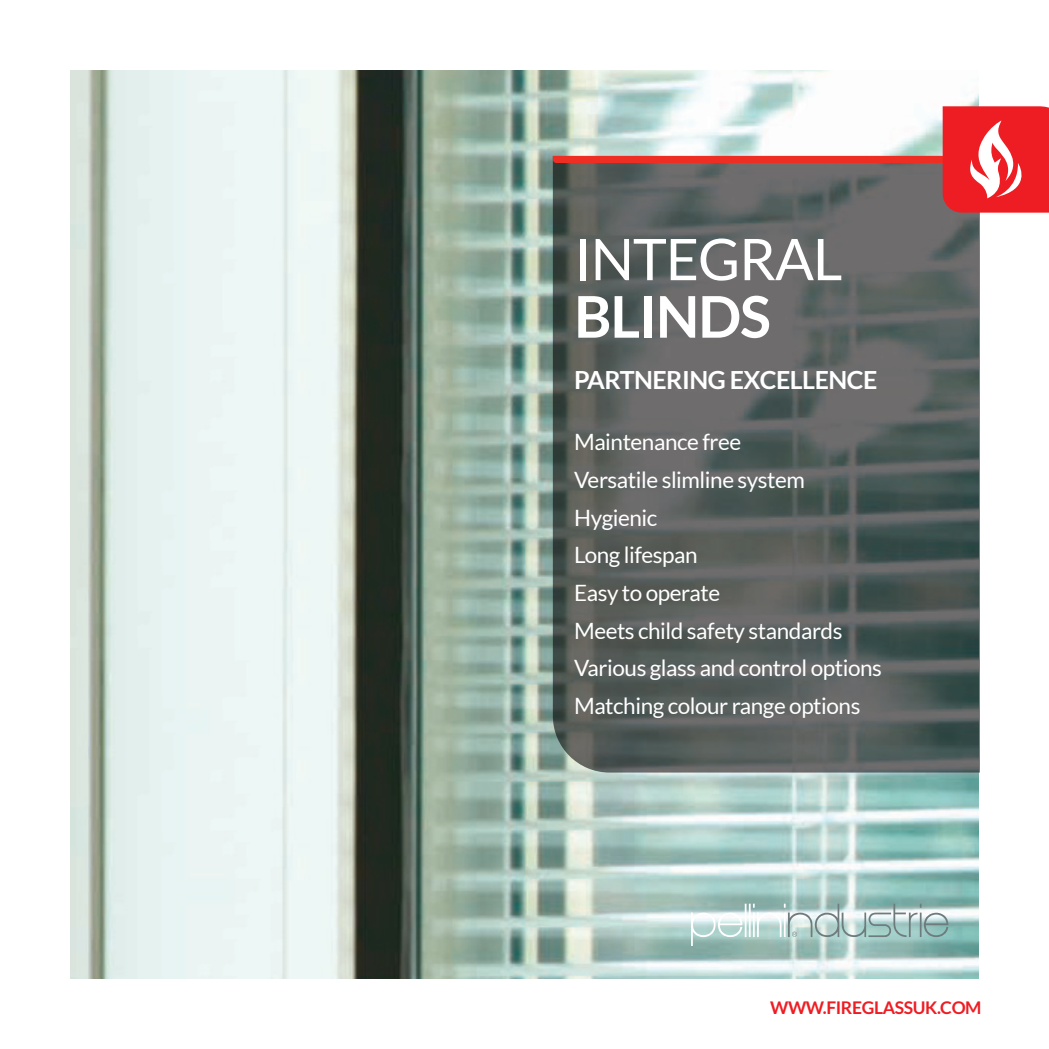
<style>
.page{position:relative;width:1049px;height:1049px;background:#fff}
.page>*{position:absolute;margin:0;border:0;box-sizing:border-box;transform-origin:0 0}
.t1{font:57.5px/57.5px "Lato";letter-spacing:-.02em;color:#fff}
.t2{font:700 25px "Lato";letter-spacing:-.02em;color:#fff}
.t3{font:22.5px "Lato";letter-spacing:-.02em;color:#fff}
.t4{font:700 17.5px "Lato";letter-spacing:-.02em;color:#ee1d23}
.s1{font-weight:700}
</style>
<div class="page">
<img style="left:71px;top:71px;width:907px;height:907px">
<svg style="left:553px;top:213px;width:427px;height:559px;background:#5a605e"></svg>
<svg style="left:553px;top:106px;width:496px;height:107px"></svg>
<svg style="left:691px;top:904px;width:257px;height:42px;background:#b4cdca"></svg>
<p class="t1" style="left:574px;top:230px;width:270px">INTEGRAL<br><span class="s1">BLINDS</span></p>
<p class="t2" style="left:574px;top:365px;width:305px">PARTNERING EXCELLENCE</p>
<p class="t3" style="left:574px;top:430px;width:169px">Maintenance free</p>
<p class="t3" style="left:574px;top:467px;width:232px">Versatile slimline system</p>
<p class="t3" style="left:574px;top:505px;width:85px">Hygienic</p>
<p class="t3" style="left:574px;top:543px;width:125px">Long lifespan</p>
<p class="t3" style="left:574px;top:580px;width:148px">Easy to operate</p>
<p class="t3" style="left:574px;top:618px;width:270px">Meets child safety standards</p>
<p class="t3" style="left:574px;top:655px;width:309px">Various glass and control options</p>
<p class="t3" style="left:574px;top:693px;width:288px">Matching colour range options</p>
<p class="t4" style="left:770px;top:997px;width:213px">WWW.FIREGLASSUK.COM</p>
</div>
